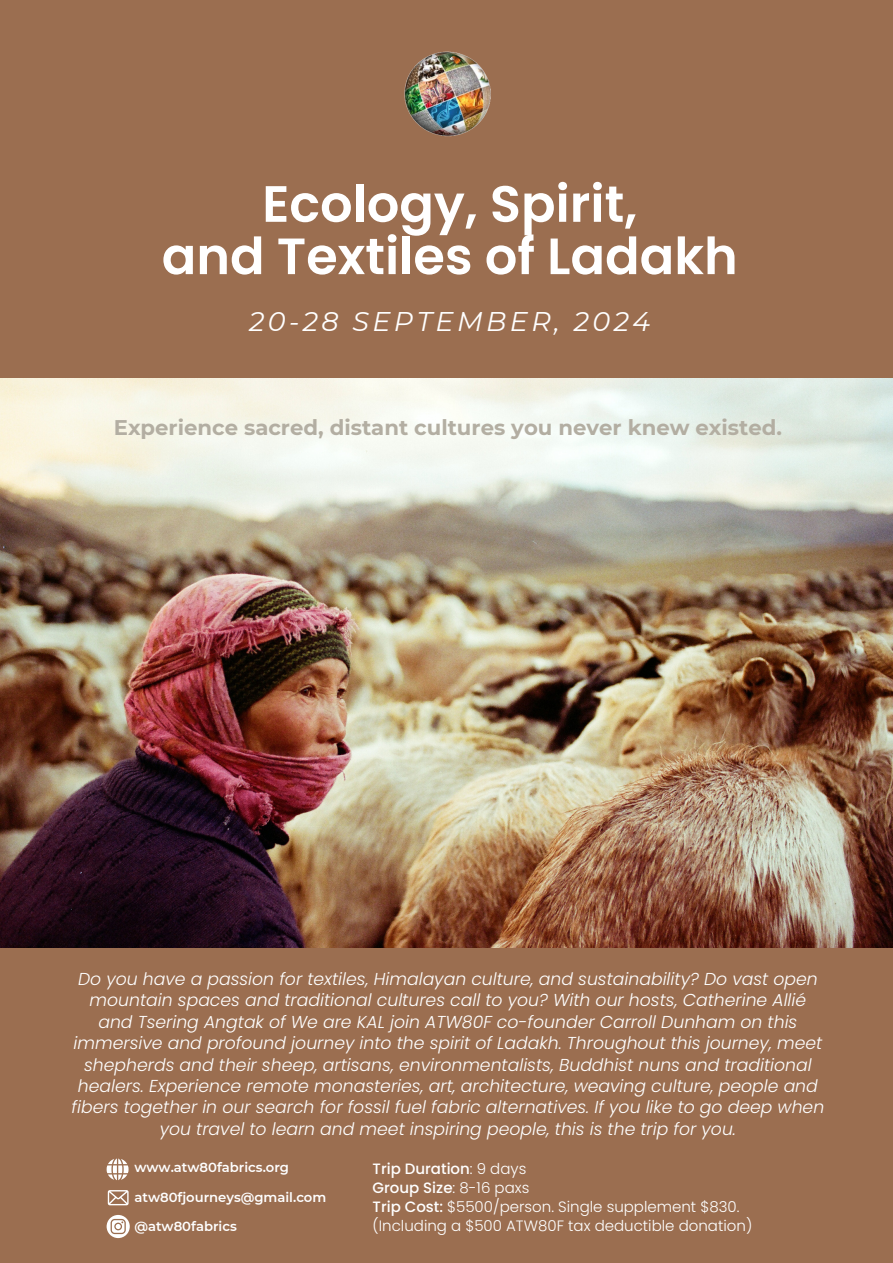
<style>
.page{position:relative;width:893px;height:1263px;background:#9b6e50}
.page>*{position:absolute;margin:0;border:0;box-sizing:border-box;transform-origin:0 0}
.t1{font:600 51px/52.3px "Poppins";color:#fff;text-align:center}
.t2{font:italic 27px "Montserrat";letter-spacing:.125em;color:#fff}
.t3{font:700 21.23px "Montserrat";color:#b3aea2}
.t4{font:italic 300 17.25px/21.4px "Poppins";color:#fff;text-align:center}
.t5{font:300 15px/19.1px "Poppins";color:#fff}
.t6{font:600 13.2px/28.7px "Montserrat";color:#fff}
.s1{font-weight:500}
</style>
<div class="page">
<img style="left:404px;top:51px;width:87px;height:86px">
<img style="left:0;top:378px;width:893px;height:570px">
<svg style="left:107px;top:1215px;width:23px;height:23px"></svg>
<svg style="left:107px;top:1158px;width:22px;height:22px"></svg>
<svg style="left:108px;top:1190px;width:21px;height:15px"></svg>
<h1 class="t1" style="left:162px;top:178px;width:577px">Ecology, Spirit,<br>and Textiles of Ladakh</h1>
<h2 class="t2" style="left:249px;top:304px;width:403px">20-28 SEPTEMBER, 2024</h2>
<p class="t3" style="left:114px;top:414px;width:670px">Experience sacred, distant cultures you never knew existed.</p>
<p class="t4" style="left:72px;top:968px;width:754px">Do you have a passion for textiles, Himalayan culture, and sustainability? Do vast open mountain spaces and traditional cultures call to you? With our hosts, Catherine Allié<br>and Tsering Angtak of We are KAL join ATW80F co-founder Carroll Dunham on this immersive and profound journey into the spirit of Ladakh. Throughout this journey, meet shepherds and their sheep, artisans, environmentalists, Buddhist nuns and traditional healers. Experience remote monasteries, art, architecture, weaving culture, people and fibers together in our search for fossil fuel fabric alternatives. If you like to go deep when you travel to learn and meet inspiring people, this is the trip for you.</p>
<p class="t6" style="left:134px;top:1153px;width:156px">www.atw80fabrics.org</p>
<p class="t6" style="left:134px;top:1183px;width:193px">atw80fjourneys@gmail.com @atw80fabrics</p>
<p class="t5" style="left:372px;top:1159px;width:381px"><span class="s1">Trip Duration</span>: 9 days<br><span class="s1">Group Size</span>: 8-16 paxs<br><span class="s1">Trip Cost:</span> $5500/person. Single supplement $830. (Including a $500 ATW80F tax deductible donation)</p>
</div>
